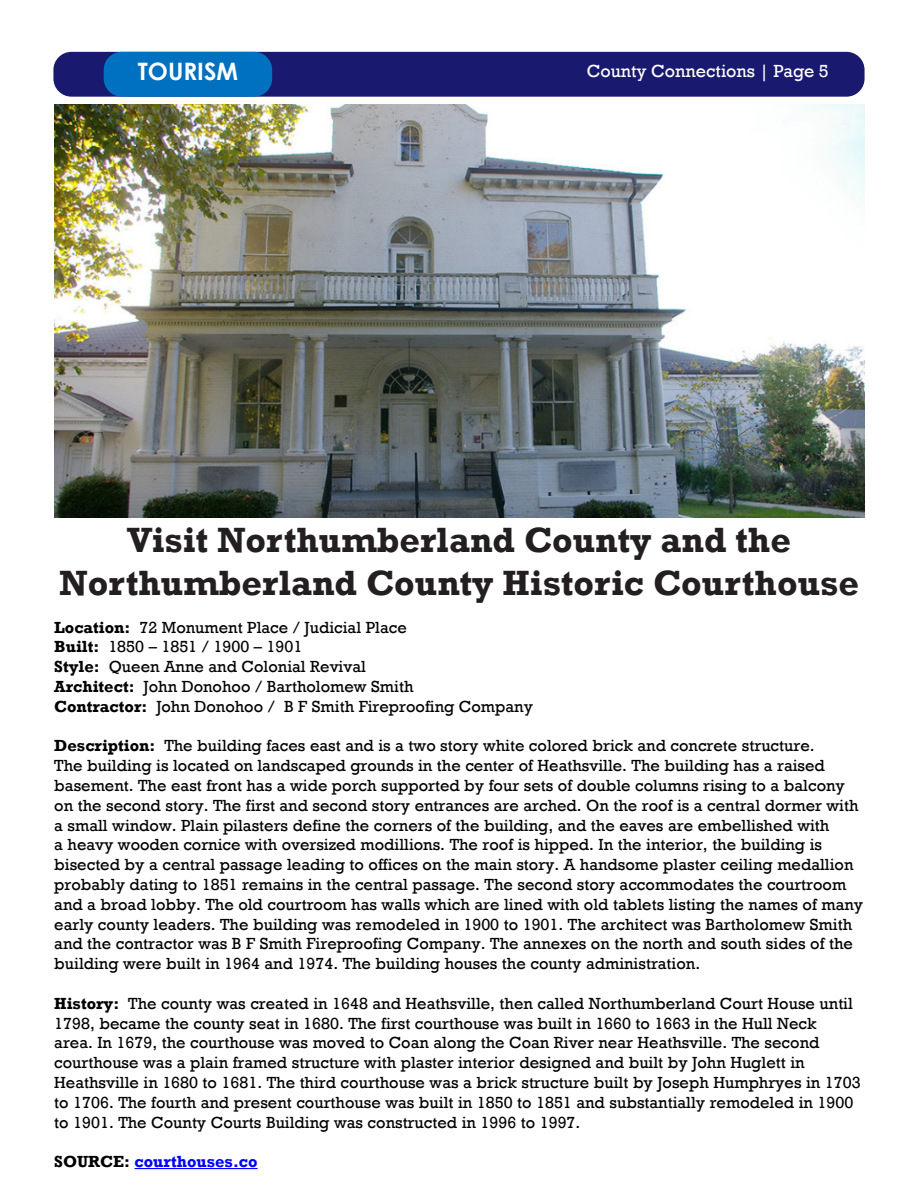
<style>
.page{position:relative;width:918px;height:1188px;background:#fff}
.page>*{position:absolute;margin:0;border:0;box-sizing:border-box;transform-origin:0 0}
.t1{font:700 36px/43.2px "Rockwell";color:#231f20;text-align:center}
.t2{font:700 24px "Century Gothic";color:#fff}
.t3{font:18px "Rockwell";color:#fff}
.t4{font:16.5px/19.8px "Rockwell";color:#000}
.t5{font:700 16.5px "Rockwell";color:#00f}
.s1{font-weight:700}
.s2{color:#000}
</style>
<div class="page">
<div style="left:53px;top:52px;width:812px;height:45px;background:#191970;border-radius:18px"></div>
<div style="left:104px;top:52px;width:168px;height:45px;background:#0070c0;border-radius:18px"></div>
<hr style="left:135px;top:1168px;width:123px;height:1px;background:#00f">
<img style="left:54px;top:105px;width:811px;height:412px">
<p class="t2" style="left:138px;top:53px;width:102px">TOURISM</p>
<p class="t3" style="left:587px;top:60px;width:243px">County Connections | Page 5</p>
<p class="t1" style="left:59px;top:518px;width:801px">Visit Northumberland County and the<br>Northumberland County Historic Courthouse</p>
<p class="t4" style="left:54px;top:617px;width:354px"><span class="s1">Location:</span> 72 Monument Place / Judicial Place</p>
<p class="t4" style="left:54px;top:637px;width:250px"><span class="s1">Built:</span> 1850 – 1851 / 1900 – 1901</p>
<p class="t4" style="left:54px;top:657px;width:313px"><span class="s1">Style:</span> Queen Anne and Colonial Revival</p>
<p class="t4" style="left:54px;top:677px;width:361px"><span class="s1">Architect:</span> John Donohoo / Bartholomew Smith</p>
<p class="t4" style="left:54px;top:697px;width:480px"><span class="s1">Contractor:</span> John Donohoo / B F Smith Fireproofing Company</p>
<p class="t4" style="left:54px;top:736px;width:810px"><span class="s1">Description:</span> The building faces east and is a two story white colored brick and concrete structure.<br>The building is located on landscaped grounds in the center of Heathsville. The building has a raised basement. The east front has a wide porch supported by four sets of double columns rising to a balcony on the second story. The first and second story entrances are arched. On the roof is a central dormer with a small window. Plain pilasters define the corners of the building, and the eaves are embellished with<br>a heavy wooden cornice with oversized modillions. The roof is hipped. In the interior, the building is bisected by a central passage leading to offices on the main story. A handsome plaster ceiling medallion probably dating to 1851 remains in the central passage. The second story accommodates the courtroom and a broad lobby. The old courtroom has walls which are lined with old tablets listing the names of many early county leaders. The building was remodeled in 1900 to 1901. The architect was Bartholomew Smith and the contractor was B F Smith Fireproofing Company. The annexes on the north and south sides of the building were built in 1964 and 1974. The building houses the county administration.</p>
<p class="t4" style="left:54px;top:994px;width:808px"><span class="s1">History:</span> The county was created in 1648 and Heathsville, then called Northumberland Court House until 1798, became the county seat in 1680. The first courthouse was built in 1660 to 1663 in the Hull Neck<br>area. In 1679, the courthouse was moved to Coan along the Coan River near Heathsville. The second courthouse was a plain framed structure with plaster interior designed and built by John Huglett in Heathsville in 1680 to 1681. The third courthouse was a brick structure built by Joseph Humphryes in 1703 to 1706. The fourth and present courthouse was built in 1850 to 1851 and substantially remodeled in 1900 to 1901. The County Courts Building was constructed in 1996 to 1997.</p>
<p class="t5" style="left:54px;top:1152px;width:205px"><span class="s2">SOURCE:</span> courthouses.co</p>
</div>
